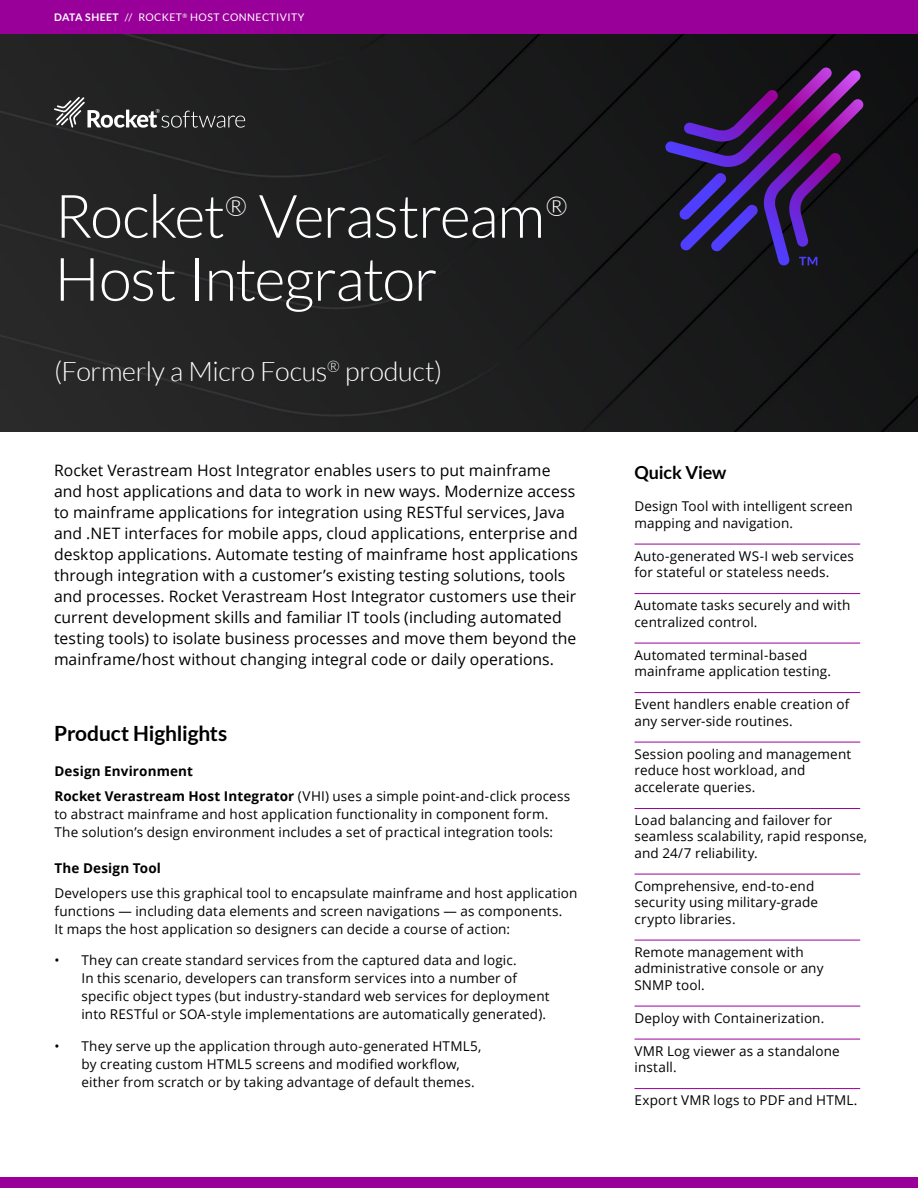
<style>
.page{position:relative;width:918px;height:1188px;background:#fff}
.page>*{position:absolute;margin:0;border:0;box-sizing:border-box;transform-origin:0 0}
.t1{font:300 60px/63px "Lato";letter-spacing:-.025em;color:#fff}
.t2{font:300 27px "Lato";letter-spacing:-.015em;color:#fff}
.t3{font:700 21px "Lato";letter-spacing:-.01em;color:#000}
.t4{font:700 18px "Lato";letter-spacing:-.01em;color:#000}
.t5{font:15.75px/21px "Open Sans";letter-spacing:.005em;color:#000}
.t6{font:13.5px/16.5px "Open Sans";letter-spacing:.01em;color:#000}
.t7{font:700 13.5px/24.8px "Open Sans";letter-spacing:.015em;color:#000}
.t8{font:10.5px "Lato";letter-spacing:.04em;color:#fff}
.s1{font-weight:700}
.s2{font-weight:400}
</style>
<div class="page">
<img style="left:0;top:34px;width:918px;height:398px">
<div style="left:0;top:0;width:918px;height:34px;background:#909"></div>
<div style="left:0;top:1177px;width:918px;height:11px;background:#909"></div>
<svg style="left:665px;top:68px;width:198px;height:198px;background:#30194b"></svg>
<svg style="left:54px;top:97px;width:191px;height:31px;background:#494a4a"></svg>
<hr style="left:634px;top:544px;width:226px;height:1px;background:#909">
<hr style="left:634px;top:593px;width:226px;height:1px;background:#909">
<hr style="left:634px;top:643px;width:226px;height:1px;background:#909">
<hr style="left:634px;top:692px;width:226px;height:1px;background:#909">
<hr style="left:634px;top:742px;width:226px;height:1px;background:#909">
<hr style="left:634px;top:808px;width:226px;height:1px;background:#909">
<hr style="left:634px;top:874px;width:226px;height:1px;background:#909">
<hr style="left:634px;top:940px;width:226px;height:1px;background:#909">
<hr style="left:634px;top:1006px;width:226px;height:1px;background:#909">
<hr style="left:634px;top:1039px;width:226px;height:1px;background:#909">
<hr style="left:634px;top:1088px;width:226px;height:1px;background:#909">
<p class="t8" style="left:54px;top:12px;width:252px"><span class="s1">DATA SHEET</span> // ROCKET<sup>®</sup> HOST CONNECTIVITY</p>
<h1 class="t1" style="left:54px;top:185px;width:515px">Rocket<sup>®</sup> Verastream<sup>®<br></sup>Host Integrator</h1>
<h2 class="t2" style="left:54px;top:357px;width:390px">(Formerly a Micro Focus<sup>®</sup> product)</h2>
<p class="t5" style="left:54px;top:460px;width:526px">Rocket Verastream Host Integrator enables users to put mainframe and host applications and data to work in new ways. Modernize access to mainframe applications for integration using RESTful services, Java and .NET interfaces for mobile apps, cloud applications, enterprise and desktop applications. Automate testing of mainframe host applications through integration with a customer’s existing testing solutions, tools and processes. Rocket Verastream Host Integrator customers use their current development skills and familiar IT tools (including automated testing tools) to isolate business processes and move them beyond the mainframe/host without changing integral code or daily operations.</p>
<h3 class="t3" style="left:54px;top:721px;width:175px">Product Highlights</h3>
<p class="t7" style="left:54px;top:759px;width:517px">Design Environment<br>Rocket Verastream Host Integrator <span class="s2">(VHI) uses a simple point-and-click process</span></p>
<p class="t6" style="left:54px;top:805px;width:500px;line-height:18px">to abstract mainframe and host application functionality in component form.<br>The solution’s design environment includes a set of practical integration tools:</p>
<p class="t7" style="left:54px;top:855px;width:108px">The Design Tool</p>
<p class="t6" style="left:54px;top:883px;width:525px;line-height:18px">Developers use this graphical tool to encapsulate mainframe and host application functions — including data elements and screen navigations — as components.<br>It maps the host application so designers can decide a course of action:</p>
<p class="t6" style="left:81px;top:951px;width:470px;line-height:18px;text-indent:-27px">• They can create standard services from the captured data and logic.<br>In this scenario, developers can transform services into a number of specific object types (but industry-standard web services for deployment into RESTful or SOA-style implementations are automatically generated).</p>
<p class="t6" style="left:81px;top:1036px;width:401px;line-height:18px;text-indent:-27px">• They serve up the application through auto-generated HTML5, by creating custom HTML5 screens and modified workflow, either from scratch or by taking advantage of default themes.</p>
<h3 class="t4" style="left:634px;top:462px;width:93px">Quick View</h3>
<p class="t6" style="left:635px;top:498px;width:220px">Design Tool with intelligent screen mapping and navigation.</p>
<p class="t6" style="left:634px;top:547px;width:221px">Auto-generated WS-I web services for stateful or stateless needs.</p>
<p class="t6" style="left:634px;top:597px;width:218px">Automate tasks securely and with centralized control.</p>
<p class="t6" style="left:634px;top:646px;width:198px">Automated terminal-based mainframe application testing.</p>
<p class="t6" style="left:634px;top:696px;width:216px">Event handlers enable creation of any server-side routines.</p>
<p class="t6" style="left:634px;top:745px;width:218px">Session pooling and management reduce host workload, and accelerate queries.</p>
<p class="t6" style="left:634px;top:811px;width:234px">Load balancing and failover for seamless scalability, rapid response, and 24/7 reliability.</p>
<p class="t6" style="left:634px;top:877px;width:185px">Comprehensive, end-to-end security using military-grade crypto libraries.</p>
<p class="t6" style="left:634px;top:943px;width:191px">Remote management with administrative console or any<br>SNMP tool.</p>
<p class="t6" style="left:634px;top:1009px;width:191px">Deploy with Containerization.</p>
<p class="t6" style="left:634px;top:1042px;width:207px">VMR Log viewer as a standalone install.</p>
<p class="t6" style="left:634px;top:1092px;width:224px">Export VMR logs to PDF and HTML.</p>
</div>
